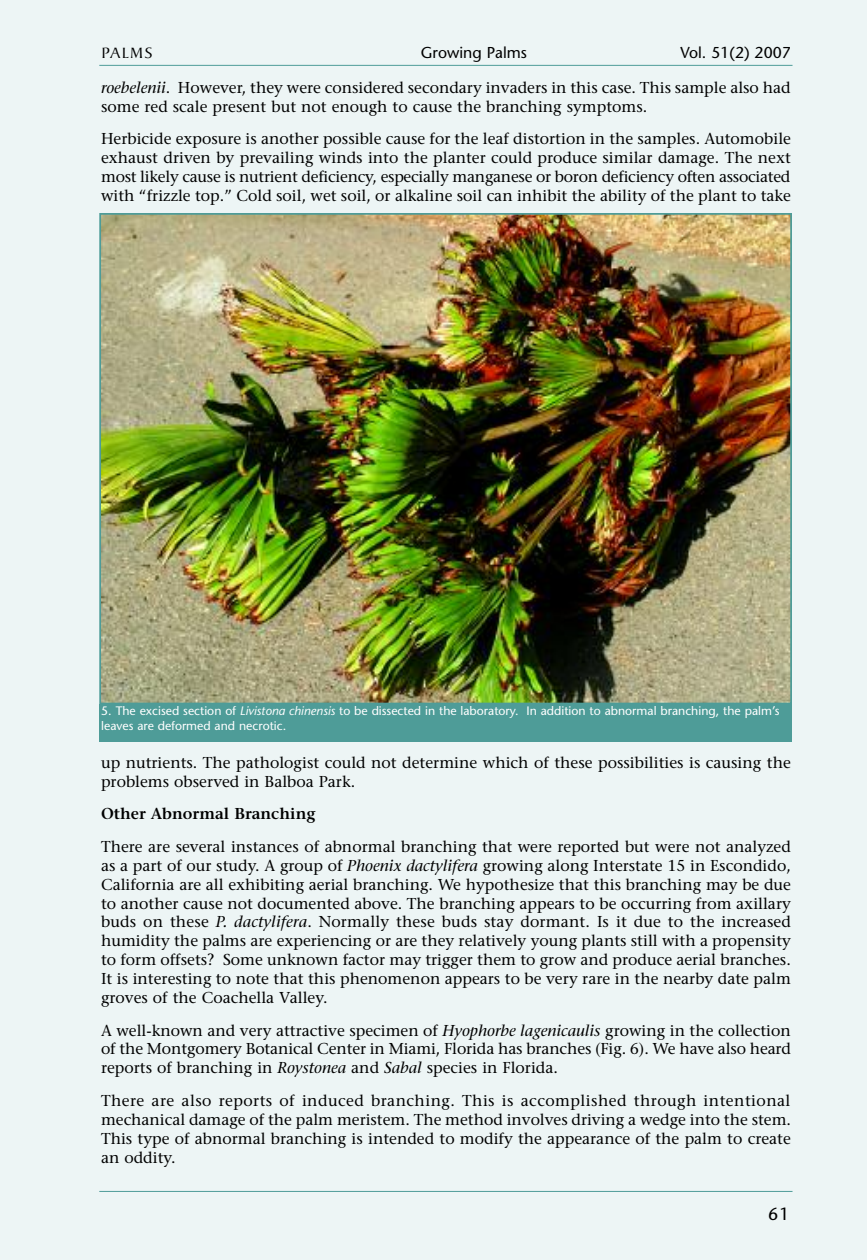
<style>
.page{position:relative;width:867px;height:1260px;background:#fff}
.page>*{position:absolute;margin:0;border:0;box-sizing:border-box;transform-origin:0 0}
.t1{font:17.5px "Stone Sans";color:#000}
.t2{font:15.75px/18.9px "Stone Serif";color:#000;text-align:justify}
.t3{font:15.75px "Stone Sans";color:#000}
.t4{font:600 15.75px "Stone Serif";color:#000}
.t5{font:15.75px "Cygnet";letter-spacing:.055em;color:#000}
.t6{font:12.25px/14.7px "Stone Sans";color:#fff}
.s1{font-style:italic}
.s2{font-family:"Stone Serif"}
</style>
<div class="page">
<div style="left:0;top:0;width:866px;height:1260px;background:#edf5f5"></div>
<hr style="left:99px;top:1191px;width:693px;height:1px;background:#4e9c98">
<hr style="left:99px;top:65px;width:693px;height:1px;background:#4e9c98">
<img style="left:102px;top:216px;width:686px;height:485px">
<div style="left:99px;top:213px;width:692px;height:491px;border:2px solid #4e9c98"></div>
<div style="left:99px;top:704px;width:692px;height:37px;background:#4e9c98"></div>
<p class="t5" style="left:101px;top:43px;width:53px">PALMS</p>
<p class="t3" style="left:421px;top:46px;width:108px">Growing Palms</p>
<p class="t3" style="left:680px;top:46px;width:112px">Vol. 51(2) 2007</p>
<p class="t2" style="left:101px;top:79px;width:691px"><span class="s1">roebelenii</span>. However, they were considered secondary invaders in this case. This sample also had some red scale present but not enough to cause the branching symptoms.</p>
<p class="t2" style="left:101px;top:131px;width:691px">Herbicide exposure is another possible cause for the leaf distortion in the samples. Automobile exhaust driven by prevailing winds into the planter could produce similar damage. The next most likely cause is nutrient deficiency, especially manganese or boron deficiency often associated with “frizzle top.” Cold soil, wet soil, or alkaline soil can inhibit the ability of the plant to take</p>
<p class="t6" style="left:101px;top:705px;width:679px">5<span class="s2">.</span> The excised section of <span class="s1">Livistona chinensis</span> to be dissected in the laboratory. In addition to abnormal branching, the palm’s leaves are deformed and necrotic.</p>
<p class="t2" style="left:101px;top:755px;width:691px">up nutrients. The pathologist could not determine which of these possibilities is causing the problems observed in Balboa Park.</p>
<p class="t4" style="left:101px;top:808px;width:216px">Other Abnormal Branching</p>
<p class="t2" style="left:101px;top:839px;width:691px">There are several instances of abnormal branching that were reported but were not analyzed as a part of our study. A group of <span class="s1">Phoenix dactylifera</span> growing along Interstate 15 in Escondido, California are all exhibiting aerial branching. We hypothesize that this branching may be due to another cause not documented above. The branching appears to be occurring from axillary buds on these <span class="s1">P. dactylifera</span>. Normally these buds stay dormant. Is it due to the increased humidity the palms are experiencing or are they relatively young plants still with a propensity to form offsets? Some unknown factor may trigger them to grow and produce aerial branches.<br>It is interesting to note that this phenomenon appears to be very rare in the nearby date palm groves of the Coachella Valley.</p>
<p class="t2" style="left:101px;top:1022px;width:691px">A well-known and very attractive specimen of <span class="s1">Hyophorbe lagenicaulis</span> growing in the collection of the Montgomery Botanical Center in Miami, Florida has branches (Fig. 6). We have also heard reports of branching in <span class="s1">Roystonea</span> and <span class="s1">Sabal</span> species in Florida.</p>
<p class="t2" style="left:101px;top:1093px;width:691px">There are also reports of induced branching. This is accomplished through intentional mechanical damage of the palm meristem. The method involves driving a wedge into the stem.<br>This type of abnormal branching is intended to modify the appearance of the palm to create an oddity.</p>
<p class="t1" style="left:768px;top:1207px;width:23px">61</p>
</div>
